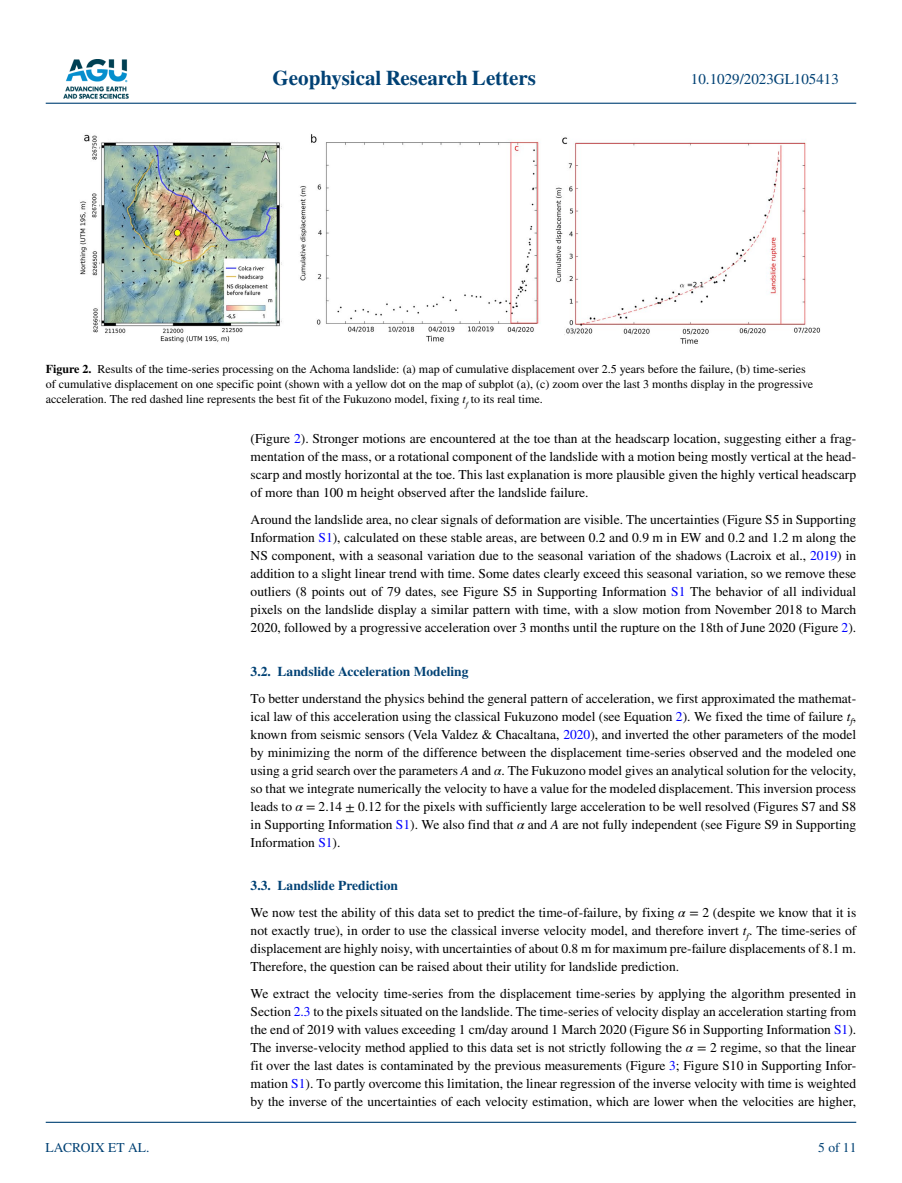
<style>
.page{position:relative;width:902px;height:1183px;background:#fff}
.page>*{position:absolute;margin:0;border:0;box-sizing:border-box;transform-origin:0 0}
.t1{font:700 21px "STIX";color:#004174}
.t2{font:15px "STIX";color:#004174}
.t3{font:13.5px/18px "STIX";color:#000;text-align:justify}
.t4{font:700 13.5px "STIX";color:#004174}
.t5{font:13.5px "STIX";color:#004174}
.t6{font:12px/15px "STIX";color:#000}
.s1{font-weight:700}
.s2{font-style:italic}
.s3{color:#00f}
.s4{font-weight:700;color:#004174}
</style>
<div class="page">
<img style="left:63px;top:60px;width:65px;height:39px">
<hr style="left:46px;top:103px;width:810px;height:1px;background:#004174">
<hr style="left:46px;top:1121px;width:810px;height:1px;background:#004174">
<img style="left:80px;top:134px;width:740px;height:210px">
<h1 class="t1" style="left:272px;top:66px;width:265px">Geophysical Research Letters</h1>
<p class="t2" style="left:691px;top:69px;width:149px">10.1029/2023GL105413</p>
<p class="t6" style="left:46px;top:362px;width:769px"><span class="s1">Figure 2.</span> Results of the time-series processing on the Achoma landslide: (a) map of cumulative displacement over 2.5 years before the failure, (b) time-series of cumulative displacement on one specific point (shown with a yellow dot on the map of subplot (a), (c) zoom over the last 3 months display in the progressive acceleration. The red dashed line represents the best fit of the Fukuzono model, fixing <span class="s2">t</span><sub>f</sub> to its real time.</p>
<p class="t5" style="left:45px;top:1138px;width:105px">LACROIX ET AL.</p>
<p class="t3" style="left:250px;top:430px;width:607px">(Figure <span class="s3">2</span>). Stronger motions are encountered at the toe than at the headscarp location, suggesting either a frag&shy;mentation of the mass, or a rotational component of the landslide with a motion being mostly vertical at the head&shy;scarp and mostly horizontal at the toe. This last explanation is more plausible given the highly vertical headscarp of more than 100 m height observed after the landslide failure.</p>
<p class="t3" style="left:250px;top:511px;width:607px">Around the landslide area, no clear signals of deformation are visible. The uncertainties (Figure S5 in Supporting Information <span class="s3">S1</span>), calculated on these stable areas, are between 0.2 and 0.9 m in EW and 0.2 and 1.2 m along the NS component, with a seasonal variation due to the seasonal variation of the shadows (Lacroix et al., <span class="s3">2019</span>) in addition to a slight linear trend with time. Some dates clearly exceed this seasonal variation, so we remove these outliers (8 points out of 79 dates, see Figure S5 in Supporting Information <span class="s3">S1</span> The behavior of all individual pixels on the landslide display a similar pattern with time, with a slow motion from November 2018 to March 2020, followed by a progressive acceleration over 3 months until the rupture on the 18th of June 2020 (Figure <span class="s3">2</span>).</p>
<p class="t4" style="left:250px;top:662px;width:219px">3.2. Landslide Acceleration Modeling</p>
<p class="t3" style="left:250px;top:689px;width:607px">To better understand the physics behind the general pattern of acceleration, we first approximated the mathemat&shy;ical law of this acceleration using the classical Fukuzono model (see Equation <span class="s3">2</span>). We fixed the time of failure <span class="s2">t</span><sub>f</sub>, known from seismic sensors (Vela Valdez &amp; Chacaltana, <span class="s3">2020</span>), and inverted the other parameters of the model by minimizing the norm of the difference between the displacement time-series observed and the modeled one using a grid search over the parameters <span class="s2">A</span> and <span class="s2">α</span>. The Fukuzono model gives an analytical solution for the velocity, so that we integrate numerically the velocity to have a value for the modeled displacement. This inversion process leads to <span class="s2">α</span> = 2.14 ± 0.12 for the pixels with sufficiently large acceleration to be well resolved (Figures S7 and S8 in Supporting Information <span class="s3">S1</span>). We also find that <span class="s2">α</span> and <span class="s2">A</span> are not fully independent (see Figure S9 in Supporting Information <span class="s3">S1</span>).</p>
<p class="t3" style="left:250px;top:872px;width:607px;line-height:27px"><span class="s4">3.3. Landslide Prediction<br></span>We now test the ability of this data set to predict the time-of-failure, by fixing <span class="s2">α</span> = 2 (despite we know that it is</p>
<p class="t3" style="left:250px;top:922px;width:607px">not exactly true), in order to use the classical inverse velocity model, and therefore invert <span class="s2">t</span><sub>f</sub>. The time-series of displacement are highly noisy, with uncertainties of about 0.8 m for maximum pre-failure displacements of 8.1 m.<br>Therefore, the question can be raised about their utility for landslide prediction.</p>
<p class="t3" style="left:250px;top:985px;width:607px">We extract the velocity time-series from the displacement time-series by applying the algorithm presented in Section <span class="s3">2.3</span> to the pixels situated on the landslide. The time-series of velocity display an acceleration starting from the end of 2019 with values exceeding 1 cm/day around 1 March 2020 (Figure S6 in Supporting Information <span class="s3">S1</span>).<br>The inverse-velocity method applied to this data set is not strictly following the <span class="s2">α</span> = 2 regime, so that the linear fit over the last dates is contaminated by the previous measurements (Figure <span class="s3">3</span>; Figure S10 in Supporting Infor&shy;mation <span class="s3">S1</span>). To partly overcome this limitation, the linear regression of the inverse velocity with time is weighted by the inverse of the uncertainties of each velocity estimation, which are lower when the velocities are higher,</p>
<p class="t5" style="left:818px;top:1138px;width:40px">5 of 11</p>
</div>
